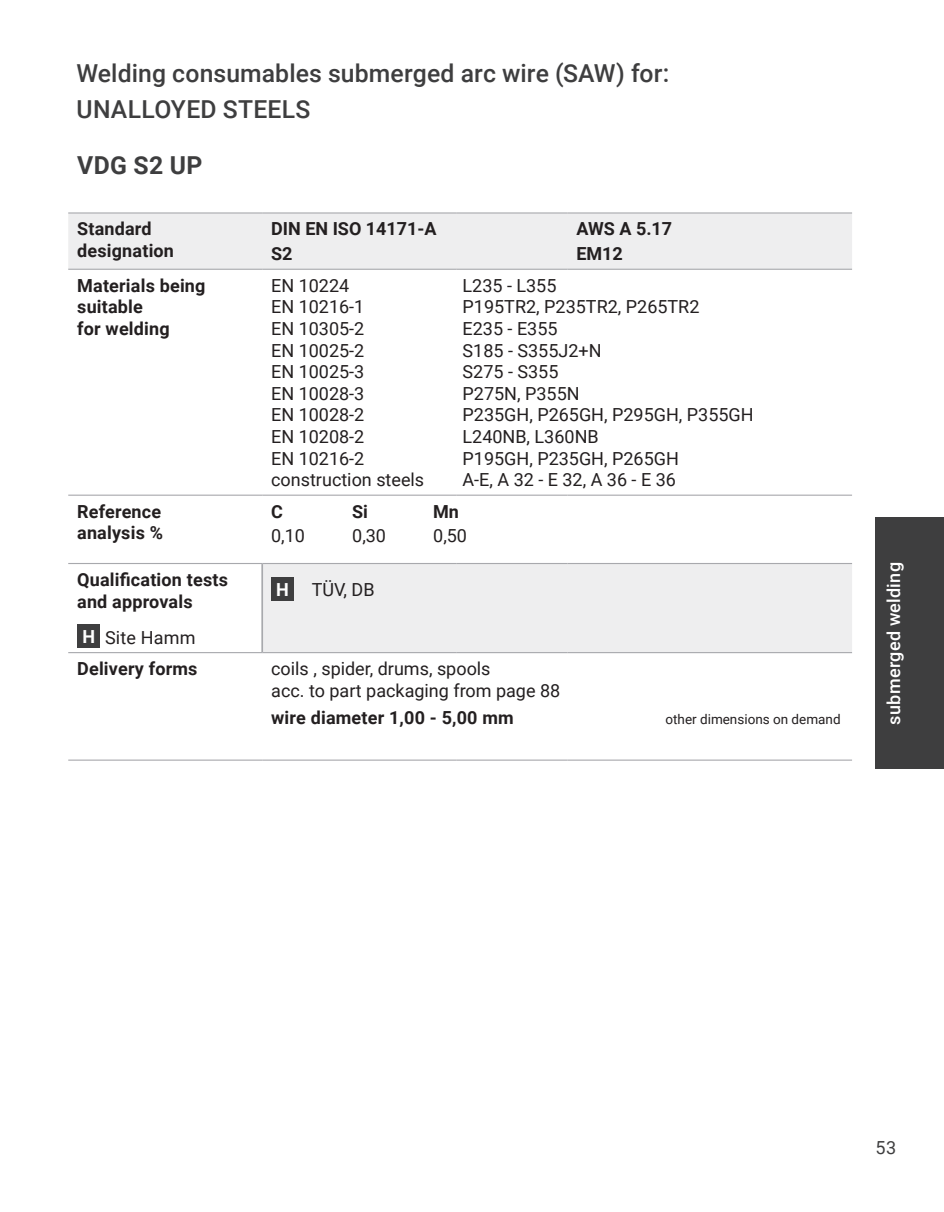
<style>
.page{position:relative;width:944px;height:1212px;background:#fff}
.page>*{position:absolute;margin:0;border:0;box-sizing:border-box;transform-origin:0 0}
.t1{font:500 24.75px/36px "Roboto";letter-spacing:.005em;color:#3e3e3f}
.t2{font:700 24.75px "Roboto";letter-spacing:.01em;color:#3e3e3f}
.t3{font:18px/21.6px "Roboto";color:#231f20}
.t4{font:700 18px/21.6px "Roboto";letter-spacing:.01em;color:#231f20}
.t5{font:500 18px "Roboto";letter-spacing:.015em;color:#fff}
.t6{font:18px "Roboto";color:#3e3e3f}
.t7{font:700 18px "Roboto";color:#fff}
.t8{font:13.5px "Roboto";color:#231f20}
.s1{font-weight:700;color:#fff}
</style>
<div class="page">
<svg style="left:68px;top:214px;width:784px;height:438px"></svg>
<hr style="left:68px;top:212px;width:194px;height:2px;background:#a8a9ad">
<hr style="left:262px;top:212px;width:194px;height:2px;background:#a8a9ad">
<hr style="left:456px;top:212px;width:111px;height:2px;background:#a8a9ad">
<hr style="left:567px;top:212px;width:285px;height:2px;background:#a8a9ad">
<hr style="left:68px;top:269px;width:194px;height:1px;background:#a8a9ad">
<hr style="left:262px;top:269px;width:194px;height:1px;background:#a8a9ad">
<hr style="left:456px;top:269px;width:111px;height:1px;background:#a8a9ad">
<hr style="left:567px;top:269px;width:285px;height:1px;background:#a8a9ad">
<hr style="left:68px;top:495px;width:194px;height:1px;background:#a8a9ad">
<hr style="left:262px;top:495px;width:194px;height:1px;background:#a8a9ad">
<hr style="left:456px;top:495px;width:111px;height:1px;background:#a8a9ad">
<hr style="left:567px;top:495px;width:285px;height:1px;background:#a8a9ad">
<hr style="left:68px;top:563px;width:194px;height:1px;background:#a8a9ad">
<hr style="left:262px;top:563px;width:194px;height:1px;background:#a8a9ad">
<hr style="left:456px;top:563px;width:111px;height:1px;background:#a8a9ad">
<hr style="left:567px;top:563px;width:285px;height:1px;background:#a8a9ad">
<hr style="left:68px;top:652px;width:194px;height:1px;background:#a8a9ad">
<hr style="left:262px;top:652px;width:194px;height:1px;background:#a8a9ad">
<hr style="left:456px;top:652px;width:111px;height:1px;background:#a8a9ad">
<hr style="left:567px;top:652px;width:285px;height:1px;background:#a8a9ad">
<hr style="left:261px;top:564px;width:2px;height:88px;background:#a8a9ad">
<hr style="left:68px;top:759px;width:194px;height:2px;background:#a8a9ad">
<hr style="left:262px;top:759px;width:194px;height:2px;background:#a8a9ad">
<hr style="left:456px;top:759px;width:111px;height:2px;background:#a8a9ad">
<hr style="left:567px;top:759px;width:285px;height:2px;background:#a8a9ad">
<div style="left:77px;top:624px;width:23px;height:24px;background:#3e3e3f"></div>
<div style="left:271px;top:577px;width:23px;height:24px;background:#3e3e3f"></div>
<div style="left:875px;top:517px;width:69px;height:252px;background:#3e3e3f"></div>
<h1 class="t1" style="left:77px;top:54px;width:594px">Welding consumables submerged arc wire (SAW) for:<br>UNALLOYED STEELS</h1>
<h1 class="t2" style="left:77px;top:148px;width:127px">VDG S2 UP</h1>
<p class="t4" style="left:77px;top:218px;width:98px">Standard designation</p>
<p class="t4" style="left:271px;top:216px;width:167px;line-height:24.8px">DIN EN ISO 14171-A<br>S2</p>
<p class="t4" style="left:576px;top:216px;width:97px;line-height:24.8px">AWS A 5.17<br>EM12</p>
<p class="t4" style="left:77px;top:274px;width:130px">Materials being suitable<br>for welding</p>
<p class="t3" style="left:271px;top:274px;width:80px">EN 10224</p>
<p class="t3" style="left:463px;top:274px;width:95px">L235 - L355</p>
<p class="t3" style="left:271px;top:295px;width:95px">EN 10216-1</p>
<p class="t3" style="left:463px;top:295px;width:238px">P195TR2, P235TR2, P265TR2</p>
<p class="t3" style="left:271px;top:317px;width:95px">EN 10305-2</p>
<p class="t3" style="left:463px;top:317px;width:97px">E235 - E355</p>
<p class="t3" style="left:271px;top:339px;width:95px">EN 10025-2</p>
<p class="t3" style="left:463px;top:339px;width:141px">S185 - S355J2+N</p>
<p class="t3" style="left:271px;top:360px;width:95px">EN 10025-3</p>
<p class="t3" style="left:463px;top:360px;width:97px">S275 - S355</p>
<p class="t3" style="left:271px;top:382px;width:95px">EN 10028-3</p>
<p class="t3" style="left:463px;top:382px;width:119px">P275N, P355N</p>
<p class="t3" style="left:271px;top:403px;width:95px">EN 10028-2</p>
<p class="t3" style="left:463px;top:403px;width:293px">P235GH, P265GH, P295GH, P355GH</p>
<p class="t3" style="left:271px;top:425px;width:95px">EN 10208-2</p>
<p class="t3" style="left:463px;top:425px;width:138px">L240NB, L360NB</p>
<p class="t3" style="left:271px;top:447px;width:95px">EN 10216-2</p>
<p class="t3" style="left:463px;top:447px;width:218px">P195GH, P235GH, P265GH</p>
<p class="t3" style="left:271px;top:468px;width:155px">construction steels</p>
<p class="t3" style="left:463px;top:468px;width:215px">A-E, A 32 - E 32, A 36 - E 36</p>
<p class="t4" style="left:77px;top:500px;width:87px">Reference analysis %</p>
<p class="t4" style="left:271px;top:500px;width:13px">C</p>
<p class="t4" style="left:352px;top:500px;width:17px">Si</p>
<p class="t4" style="left:433px;top:500px;width:27px">Mn</p>
<p class="t3" style="left:271px;top:524px;width:35px">0,10</p>
<p class="t3" style="left:352px;top:524px;width:35px">0,30</p>
<p class="t3" style="left:433px;top:524px;width:35px">0,50</p>
<p class="t4" style="left:77px;top:568px;width:152px">Qualification tests and approvals</p>
<p class="t3" style="left:82px;top:626px;width:115px"><span class="s1">H</span> Site Hamm</p>
<p class="t7" style="left:276px;top:577px;width:14px">H</p>
<p class="t3" style="left:312px;top:578px;width:64px">TÜV, DB</p>
<p class="t4" style="left:77px;top:657px;width:122px">Delivery forms</p>
<p class="t3" style="left:271px;top:657px;width:291px">coils , spider, drums, spools<br>acc. to part packaging from page 88</p>
<p class="t4" style="left:271px;top:706px;width:244px">wire diameter 1,00 - 5,00 mm</p>
<p class="t8" style="left:665px;top:709px;width:177px">other dimensions on demand</p>
<p class="t5" style="left:881px;top:725px;width:164px;rotate:-90deg">submerged welding</p>
<p class="t6" style="left:875px;top:1135px;width:22px">53</p>
</div>
